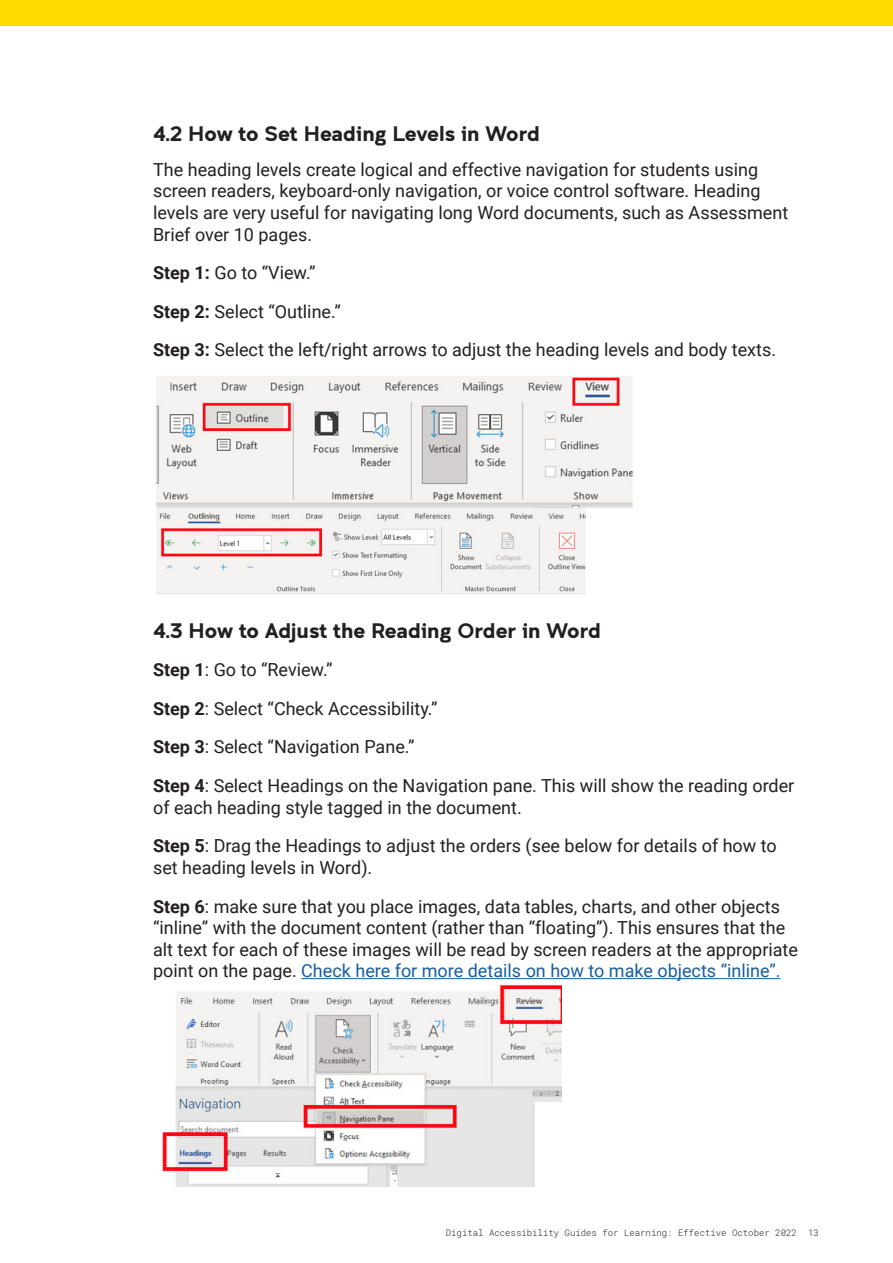
<style>
.page{position:relative;width:893px;height:1263px;background:#fff}
.page>*{position:absolute;margin:0;border:0;box-sizing:border-box;transform-origin:0 0}
.Body{font:700 21px "Clancy";color:#231f20}
.Body-2{font:18px/21.6px "Roboto";color:#231f20}
.t1{font:300 9px "Roboto Mono";color:#231f20}
.s1{font-weight:700}
.s2{color:#175d9e}
</style>
<div class="page">
<div style="left:0;top:0;width:893px;height:26px;background:#ffdc00"></div>
<img style="left:156px;top:377px;width:477px;height:217px">
<hr style="left:301px;top:978px;width:480px;height:1px;background:#175d9e">
<img style="left:162px;top:984px;width:399px;height:202px">
<h2 class="Body" style="left:153px;top:122px;width:388px">4.2 How to Set Heading Levels in Word</h2>
<p class="Body-2" style="left:153px;top:158px;width:637px">The heading levels create logical and effective navigation for students using screen readers, keyboard-only navigation, or voice control software. Heading levels are very useful for navigating long Word documents, such as Assessment Brief over 10 pages.</p>
<p class="Body-2" style="left:153px;top:261px;width:164px"><span class="s1">Step 1:</span> Go to “View.”</p>
<p class="Body-2" style="left:153px;top:300px;width:189px"><span class="s1">Step 2:</span> Select “Outline.”</p>
<p class="Body-2" style="left:153px;top:338px;width:625px"><span class="s1">Step 3:</span> Select the left/right arrows to adjust the heading levels and body texts.</p>
<p class="Body" style="left:153px;top:618px;width:449px">4.3 How to Adjust the Reading Order in Word</p>
<p class="Body-2" style="left:153px;top:658px;width:181px"><span class="s1">Step 1</span>: Go to “Review.”</p>
<p class="Body-2" style="left:153px;top:697px;width:286px"><span class="s1">Step 2</span>: Select “Check Accessibility.”</p>
<p class="Body-2" style="left:153px;top:736px;width:263px"><span class="s1">Step 3</span>: Select “Navigation Pane.”</p>
<p class="Body-2" style="left:153px;top:774px;width:643px"><span class="s1">Step 4</span>: Select Headings on the Navigation pane. This will show the reading order of each heading style tagged in the document.</p>
<p class="Body-2" style="left:153px;top:834px;width:625px"><span class="s1">Step 5</span>: Drag the Headings to adjust the orders (see below for details of how to set heading levels in Word).</p>
<p class="Body-2" style="left:153px;top:895px;width:646px"><span class="s1">Step 6</span>: make sure that you place images, data tables, charts, and other objects “inline” with the document content (rather than “floating”). This ensures that the alt text for each of these images will be read by screen readers at the appropriate point on the page. <span class="s2">Check here for more details on how to make objects “inline”.</span></p>
<p class="t1" style="left:446px;top:1227px;width:353px">Digital Accessibility Guides for Learning: Effective October 2022</p>
<p class="t1" style="left:808px;top:1227px;width:12px">13</p>
</div>
